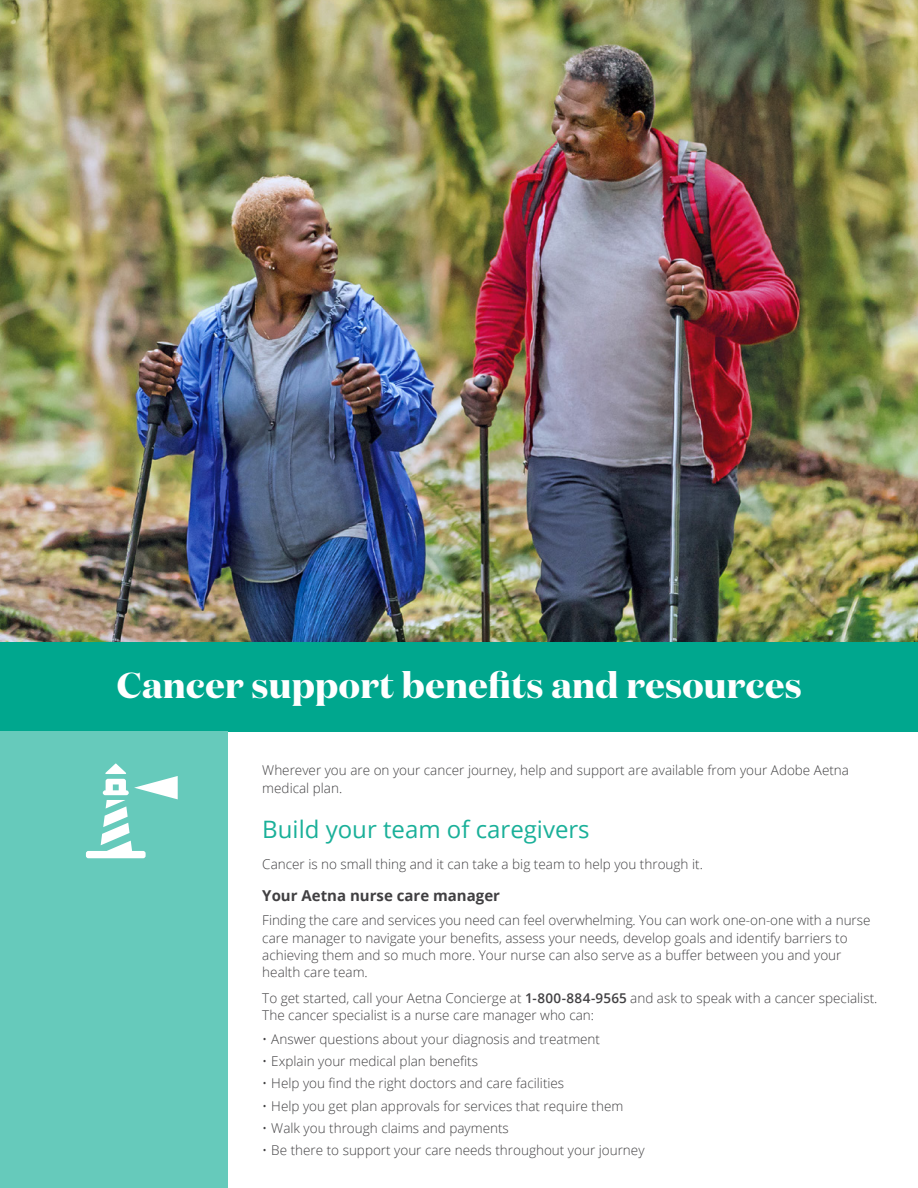
<style>
.page{position:relative;width:918px;height:1188px;background:#fff}
.page>*{position:absolute;margin:0;border:0;box-sizing:border-box;transform-origin:0 0}
.t1{font:700 36px "Domaine Disp";letter-spacing:.01em;color:#fff}
.t2{font:24px "Open Sans";color:#1ab099}
.t3{font:700 15px "Open Sans";color:#414042}
.t4{font:300 13.5px/17.2px "Open Sans";color:#414042}
.s1{font-weight:600}
</style>
<div class="page">
<div style="left:0;top:641px;width:918px;height:91px;background:#00a78e"></div>
<img style="left:0;top:0;width:918px;height:642px">
<div style="left:0;top:732px;width:228px;height:456px;background:#66cabb"></div>
<svg style="left:86px;top:764px;width:92px;height:94px"></svg>
<h1 class="t1" style="left:117px;top:662px;width:686px">Cancer support benefits and resources</h1>
<p class="t4" style="left:262px;top:761px;width:588px">Wherever you are on your cancer journey, help and support are available from your Adobe Aetna medical plan.</p>
<h2 class="t2" style="left:262px;top:813px;width:329px">Build your team of caregivers</h2>
<p class="t4" style="left:262px;top:855px;width:442px">Cancer is no small thing and it can take a big team to help you through it.</p>
<h3 class="t3" style="left:262px;top:885px;width:239px">Your Aetna nurse care manager</h3>
<p class="t4" style="left:262px;top:911px;width:610px">Finding the care and services you need can feel overwhelming. You can work one-on-one with a nurse care manager to navigate your benefits, assess your needs, develop goals and identify barriers to achieving them and so much more. Your nurse can also serve as a buffer between you and your health care team.</p>
<p class="t4" style="left:262px;top:989px;width:617px">To get started, call your Aetna Concierge at <span class="s1">1-800-884-9565</span> and ask to speak with a cancer specialist.<br>The cancer specialist is a nurse care manager who can:</p>
<p class="t4" style="left:262px;top:1030px;width:339px">• Answer questions about your diagnosis and treatment</p>
<p class="t4" style="left:262px;top:1052px;width:217px">• Explain your medical plan benefits</p>
<p class="t4" style="left:262px;top:1075px;width:303px">• Help you find the right doctors and care facilities</p>
<p class="t4" style="left:262px;top:1097px;width:363px">• Help you get plan approvals for services that require them</p>
<p class="t4" style="left:262px;top:1119px;width:248px">• Walk you through claims and payments</p>
<p class="t4" style="left:262px;top:1141px;width:384px">• Be there to support your care needs throughout your journey</p>
</div>
